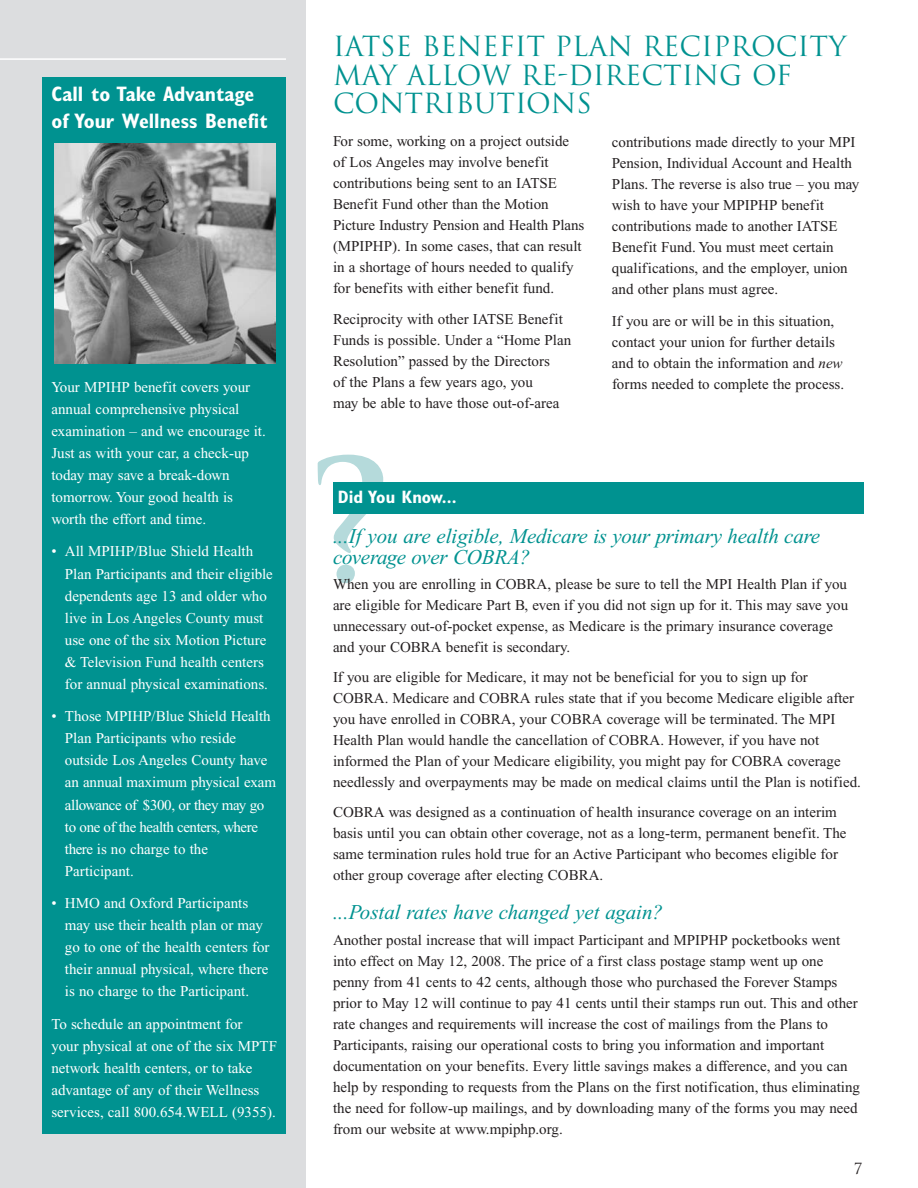
<style>
.page{position:relative;width:918px;height:1188px;background:#fff}
.page>*{position:absolute;margin:0;border:0;box-sizing:border-box;transform-origin:0 0}
.t1{font:700 163.95px "Trajan";color:#b5dadb}
.t2{font:27px/28.5px "Trajan";color:#009290}
.t3{font:italic 21px/21px "Times New Roman";letter-spacing:-.01em;color:#009290}
.t4{font:700 condensed 21px/27px "Gill Sans";color:#fff}
.t5{font:700 condensed 18px "Gill Sans";color:#fff}
.t6{font:15px/21px "Times New Roman";color:#231f20}
.t7{font:15px/22px "Times New Roman";color:#fff}
.t8{font:15px "Trajan";color:#231f20}
.s1{font-style:italic}
</style>
<div class="page">
<div style="left:0;top:0;width:306px;height:1188px;background:#dcdddf"></div>
<hr style="left:0;top:58px;width:286px;height:2px;background:#fff">
<div style="left:42px;top:78px;width:244px;height:1056px;background:#009290"></div>
<div style="left:333px;top:482px;width:531px;height:32px;background:#009290"></div>
<img style="left:54px;top:144px;width:222px;height:220px">
<h3 class="t4" style="left:51px;top:82px;width:218px">Call to Take Advantage of Your Wellness Benefit</h3>
<p class="t7" style="left:51px;top:377px;width:216px">Your MPIHP benefit covers your annual comprehensive physical examination – and we encourage it.<br>Just as with your car, a check-up today may save a break-down tomorrow. Your good health is worth the effort and time.</p>
<p class="t7" style="left:65px;top:542px;width:209px;text-indent:-14px">• All MPIHP/Blue Shield Health<br>Plan Participants and their eligible dependents age 13 and older who live in Los Angeles County must use one of the six Motion Picture &amp; Television Fund health centers for annual physical examinations.</p>
<p class="t7" style="left:65px;top:707px;width:213px;text-indent:-14px">• Those MPIHP/Blue Shield Health<br>Plan Participants who reside outside Los Angeles County have an annual maximum physical exam allowance of $300, or they may go to one of the health centers, where there is no charge to the<br>Participant.</p>
<p class="t7" style="left:65px;top:894px;width:206px;text-indent:-14px">• HMO and Oxford Participants may use their health plan or may go to one of the health centers for their annual physical, where there is no charge to the Participant.</p>
<p class="t7" style="left:51px;top:1014px;width:227px">To schedule an appointment for<br>your physical at one of the six MPTF network health centers, or to take advantage of any of their Wellness services, call 800.654.WELL (9355).</p>
<h2 class="t2" style="left:333px;top:33px;width:515px">IATSE BENEFIT PLAN RECIPROCITY<br>MAY ALLOW RE-DIRECTING OF<br>CONTRIBUTIONS</h2>
<p class="t6" style="left:333px;top:132px;width:253px">For some, working on a project outside of Los Angeles may involve benefit contributions being sent to an IATSE Benefit Fund other than the Motion Picture Industry Pension and Health Plans (MPIPHP). In some cases, that can result in a shortage of hours needed to qualify for benefits with either benefit fund.</p>
<p class="t6" style="left:333px;top:310px;width:240px">Reciprocity with other IATSE Benefit Funds is possible. Under a “Home Plan Resolution” passed by the Directors<br>of the Plans a few years ago, you<br>may be able to have those out-of-area</p>
<p class="t6" style="left:612px;top:133px;width:249px">contributions made directly to your MPI Pension, Individual Account and Health Plans. The reverse is also true – you may wish to have your MPIPHP benefit contributions made to another IATSE Benefit Fund. You must meet certain qualifications, and the employer, union and other plans must agree.</p>
<p class="t6" style="left:612px;top:311px;width:234px">If you are or will be in this situation, contact your union for further details and to obtain the information and <span class="s1">new </span>forms needed to complete the process.</p>
<h1 class="t1" style="left:308px;top:428px;width:89px">?</h1>
<p class="t5" style="left:338px;top:490px;width:120px">Did You Know...</p>
<h3 class="t3" style="left:333px;top:527px;width:489px">...If you are eligible, Medicare is your primary health care coverage over COBRA?</h3>
<p class="t6" style="left:333px;top:575px;width:517px">When you are enrolling in COBRA, please be sure to tell the MPI Health Plan if you are eligible for Medicare Part B, even if you did not sign up for it. This may save you unnecessary out-of-pocket expense, as Medicare is the primary insurance coverage and your COBRA benefit is secondary.</p>
<p class="t6" style="left:333px;top:668px;width:530px">If you are eligible for Medicare, it may not be beneficial for you to sign up for COBRA. Medicare and COBRA rules state that if you become Medicare eligible after you have enrolled in COBRA, your COBRA coverage will be terminated. The MPI Health Plan would handle the cancellation of COBRA. However, if you have not informed the Plan of your Medicare eligibility, you might pay for COBRA coverage needlessly and overpayments may be made on medical claims until the Plan is notified.</p>
<p class="t6" style="left:333px;top:803px;width:515px">COBRA was designed as a continuation of health insurance coverage on an interim basis until you can obtain other coverage, not as a long-term, permanent benefit. The same termination rules hold true for an Active Participant who becomes eligible for other group coverage after electing COBRA.</p>
<h3 class="t3" style="left:333px;top:904px;width:332px">...Postal rates have changed yet again?</h3>
<p class="t6" style="left:333px;top:931px;width:529px">Another postal increase that will impact Participant and MPIPHP pocketbooks went into effect on May 12, 2008. The price of a first class postage stamp went up one penny from 41 cents to 42 cents, although those who purchased the Forever Stamps prior to May 12 will continue to pay 41 cents until their stamps run out. This and other rate changes and requirements will increase the cost of mailings from the Plans to Participants, raising our operational costs to bring you information and important documentation on your benefits. Every little savings makes a difference, and you can help by responding to requests from the Plans on the first notification, thus eliminating the need for follow-up mailings, and by downloading many of the forms you may need from our website at www.mpiphp.org.</p>
<p class="t8" style="left:854px;top:1160px;width:10px">7</p>
</div>
